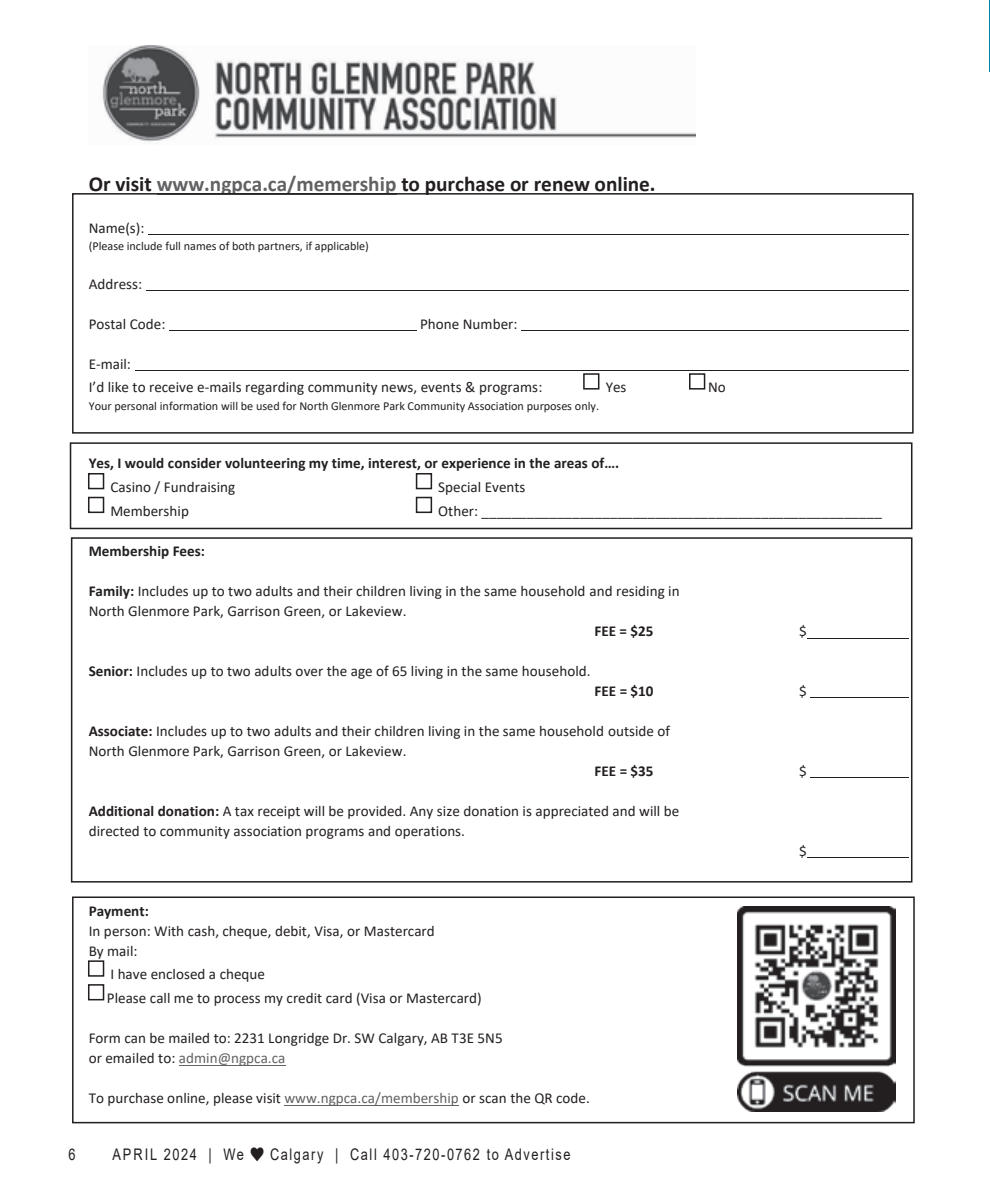
<style>
.page{position:relative;width:990px;height:1188px;background:#fff}
.page>*{position:absolute;margin:0;border:0;box-sizing:border-box;transform-origin:0 0}
.t1{font:700 21.4px "Calibri";color:#231f20}
.t2{font:16px "Arial";letter-spacing:.12em;color:#231f20;scale:.8 1}
.t3{font:16px "Arial";letter-spacing:.14em;color:#231f20;scale:.8 1}
.t4{font:15.2px/20px "Calibri";color:#231f20}
.t5{font:700 15.2px/23.6px "Calibri";color:#231f20}
.t6{font:12.2px "Calibri";letter-spacing:-.005em;color:#231f20}
.s1{color:#626265}
.s2{font-weight:400}
.s3{font-weight:700}
</style>
<div class="page">
<hr style="left:148px;top:234px;width:760px;height:1px;background:#231f20">
<hr style="left:146px;top:290px;width:762px;height:1px;background:#231f20">
<hr style="left:169px;top:330px;width:248px;height:1px;background:#231f20">
<hr style="left:521px;top:330px;width:387px;height:1px;background:#231f20">
<hr style="left:135px;top:370px;width:773px;height:1px;background:#231f20">
<hr style="left:807px;top:638px;width:101px;height:1px;background:#231f20">
<hr style="left:810px;top:698px;width:98px;height:1px;background:#231f20">
<hr style="left:810px;top:777px;width:98px;height:1px;background:#231f20">
<hr style="left:807px;top:857px;width:101px;height:1px;background:#231f20">
<hr style="left:179px;top:1065px;width:107px;height:1px;background:#626265">
<hr style="left:285px;top:1105px;width:174px;height:1px;background:#626265">
<img style="left:102px;top:46px;width:593px;height:97px">
<div style="left:583px;top:373px;width:16px;height:17px;border:2px solid #231f20"></div>
<div style="left:689px;top:373px;width:16px;height:17px;border:2px solid #231f20"></div>
<div style="left:88px;top:473px;width:16px;height:16px;border:2px solid #231f20"></div>
<div style="left:416px;top:473px;width:16px;height:16px;border:2px solid #231f20"></div>
<div style="left:88px;top:497px;width:16px;height:16px;border:2px solid #231f20"></div>
<div style="left:416px;top:497px;width:16px;height:16px;border:2px solid #231f20"></div>
<div style="left:88px;top:960px;width:16px;height:17px;border:2px solid #231f20"></div>
<div style="left:88px;top:984px;width:16px;height:16px;border:2px solid #231f20"></div>
<div style="left:72px;top:193px;width:842px;height:241px;border:2px solid #231f20"></div>
<div style="left:70px;top:442px;width:842px;height:87px;border:2px solid #231f20"></div>
<div style="left:71px;top:537px;width:841px;height:346px;border:2px solid #231f20"></div>
<div style="left:72px;top:896px;width:843px;height:227px;border:2px solid #231f20"></div>
<img style="left:737px;top:906px;width:159px;height:205px">
<hr style="left:989px;top:0;width:1px;height:72px;background:#007ea4">
<p class="t1" style="left:89px;top:168px;width:568px">Or visit <span class="s1">www.ngpca.ca/memership</span> to purchase or renew online.</p>
<p class="t4" style="left:89px;top:217px;width:57px">Name(s):</p>
<p class="t6" style="left:89px;top:237px;width:282px">(Please include full names of both partners, if applicable)</p>
<p class="t4" style="left:89px;top:273px;width:55px">Address:</p>
<p class="t4" style="left:89px;top:313px;width:78px">Postal Code:</p>
<p class="t4" style="left:420px;top:313px;width:99px">Phone Number:</p>
<p class="t4" style="left:89px;top:351px;width:455px;line-height:23.6px">E-mail:<br>I’d like to receive e-mails regarding community news, events &amp; programs:</p>
<p class="t4" style="left:606px;top:377px;width:22px">Yes</p>
<p class="t4" style="left:708px;top:377px;width:19px">No</p>
<p class="t6" style="left:89px;top:397px;width:512px">Your personal information will be used for North Glenmore Park Community Association purposes only.</p>
<p class="t5" style="left:110px;top:451px;width:510px;text-indent:-22px">Yes, I would consider volunteering my time, interest, or experience in the areas of….<br><span class="s2">Casino / Fundraising</span></p>
<p class="t4" style="left:438px;top:477px;width:89px">Special Events</p>
<p class="t4" style="left:110px;top:500px;width:80px">Membership</p>
<p class="t4" style="left:438px;top:500px;width:445px">Other: _____________________________________________________</p>
<p class="t5" style="left:89px;top:539px;width:118px">Membership Fees:</p>
<p class="t4" style="left:89px;top:580px;width:592px"><span class="s3">Family:</span> Includes up to two adults and their children living in the same household and residing in</p>
<p class="t4" style="left:89px;top:600px;width:319px">North Glenmore Park, Garrison Green, or Lakeview.</p>
<p class="t5" style="left:594px;top:619px;width:61px">FEE = $25</p>
<p class="t4" style="left:799px;top:620px;width:9px">$</p>
<p class="t4" style="left:89px;top:660px;width:503px"><span class="s3">Senior:</span> Includes up to two adults over the age of 65 living in the same household.</p>
<p class="t5" style="left:594px;top:679px;width:61px">FEE = $10</p>
<p class="t4" style="left:799px;top:680px;width:9px">$</p>
<p class="t4" style="left:89px;top:721px;width:583px"><span class="s3">Associate:</span> Includes up to two adults and their children living in the same household outside of</p>
<p class="t4" style="left:89px;top:741px;width:319px">North Glenmore Park, Garrison Green, or Lakeview.</p>
<p class="t5" style="left:594px;top:759px;width:61px">FEE = $35</p>
<p class="t4" style="left:799px;top:760px;width:9px">$</p>
<p class="t4" style="left:89px;top:800px;width:592px"><span class="s3">Additional donation:</span> A tax receipt will be provided. Any size donation is appreciated and will be directed to community association programs and operations.</p>
<p class="t4" style="left:799px;top:840px;width:9px">$</p>
<p class="t4" style="left:89px;top:900px;width:348px"><span class="s3">Payment:<br></span>In person: With cash, cheque, debit, Visa, or Mastercard<br>By mail:</p>
<p class="t4" style="left:107px;top:962px;width:376px;line-height:23.8px">I have enclosed a cheque<br>Please call me to process my credit card (Visa or Mastercard)</p>
<p class="t4" style="left:89px;top:1028px;width:416px">Form can be mailed to: 2231 Longridge Dr. SW Calgary, AB T3E 5N5 or emailed to: <span class="s1">admin@ngpca.ca</span></p>
<p class="t4" style="left:89px;top:1088px;width:503px">To purchase online, please visit <span class="s1">www.ngpca.ca/membership</span> or scan the QR code.</p>
<p class="t2" style="left:68px;top:1143px;width:10px">6</p>
<p class="t3" style="left:112px;top:1143px;width:166px">APRIL 2024 | We</p>
<p class="t2" style="left:270px;top:1143px;width:377px">Calgary | Call 403-720-0762 to Advertise</p>
</div>
